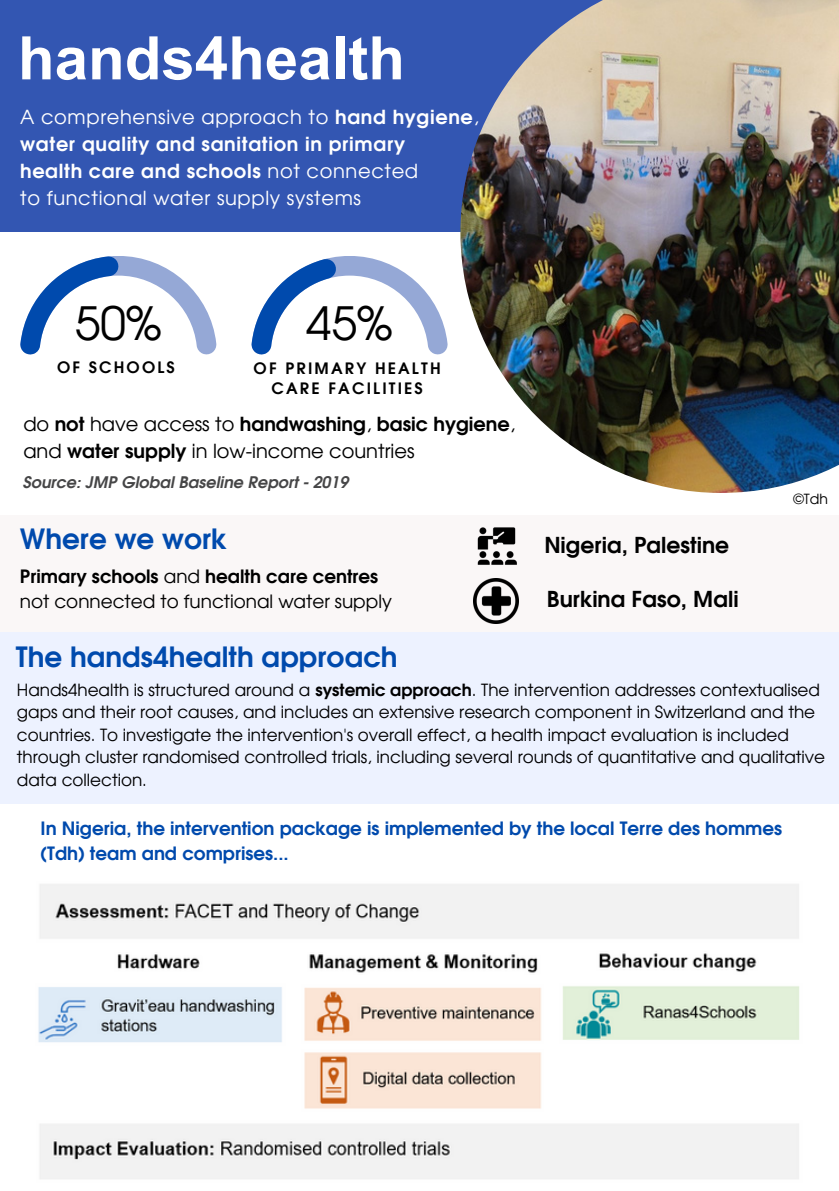
<style>
.page{position:relative;width:839px;height:1191px;background:#fff}
.page>*{position:absolute;margin:0;border:0;box-sizing:border-box;transform-origin:0 0}
.t1{font:700 60px "Arial MT Pro";color:#fff}
.t2{font:46px "Evolventa";color:#000}
.t3{font:700 28px "Evolventa";color:#004aad}
.t4{font:700 22px "Evolventa";color:#000}
.t5{font:700 19.4px/27px "Evolventa";letter-spacing:.035em;color:#fff}
.t6{font:19.4px/27px "Evolventa";color:#000}
.t7{font:19.4px "Evolventa";letter-spacing:.035em;color:#fff}
.t8{font:700 18.4px/25.6px "Evolventa";color:#004aad}
.t9{font:18.4px/25.6px "Evolventa";color:#000}
.t10{font:16.8px/22.4px "Evolventa";color:#000}
.t11{font:italic 700 16px "Evolventa";color:#464647}
.t12{font:700 15.8px/19.8px "Evolventa";letter-spacing:.135em;color:#000;text-align:center}
.t13{font:14px "Evolventa";color:#000}
.s1{font-weight:400}
.s2{font-weight:700}
</style>
<div class="page">
<div style="left:0;top:0;width:838px;height:232px;background:#3356b2"></div>
<img style="left:460px;top:0;width:378px;height:493px">
<div style="left:0;top:515px;width:838px;height:117px;background:#faf7f7"></div>
<svg style="left:20px;top:256px;width:196px;height:98px"></svg>
<svg style="left:251px;top:256px;width:196px;height:98px"></svg>
<img style="left:473px;top:578px;width:45px;height:45px">
<img style="left:477px;top:527px;width:40px;height:38px">
<img style="left:38px;top:884px;width:761px;height:295px">
<div style="left:0;top:632px;width:838px;height:172px;background:#edf2ff"></div>
<h6 class="t1" style="left:18px;top:36px;width:388px">hands4health</h6>
<h5 class="t5" style="left:20px;top:105px;width:460px"><span class="s1">A comprehensive approach to</span> hand hygiene<span class="s1">, </span>water quality and sanitation in primary<br>health care and schools <span class="s1">not connected</span></h5>
<p class="t7" style="left:20px;top:189px;width:342px">to functional water supply systems</p>
<h2 class="t2" style="left:75px;top:304px;width:88px">50%</h2>
<h2 class="t2" style="left:306px;top:304px;width:88px">45%</h2>
<p class="t12" style="left:57px;top:358px;width:119px">OF SCHOOLS</p>
<h2 class="t12" style="left:254px;top:359px;width:188px">OF PRIMARY HEALTH<br>CARE FACILITIES</h2>
<h5 class="t6" style="left:23px;top:412px;width:493px">do <span class="s2">not</span> have access to <span class="s2">handwashing</span>, <span class="s2">basic hygiene</span>, and <span class="s2">water supply</span> in low-income countries</h5>
<p class="t11" style="left:22px;top:475px;width:327px">Source: JMP Global Baseline Report - 2019</p>
<h3 class="t3" style="left:20px;top:526px;width:208px">Where we work</h3>
<h3 class="t4" style="left:544px;top:535px;width:186px">Nigeria, Palestine</h3>
<h2 class="t9" style="left:20px;top:565px;width:373px"><span class="s2">Primary schools</span> and <span class="s2">health care centres </span>not connected to functional water supply</h2>
<p class="t4" style="left:546px;top:590px;width:193px">Burkina Faso, Mali</p>
<h3 class="t3" style="left:16px;top:645px;width:383px">The hands4health approach</h3>
<h4 class="t13" style="left:793px;top:493px;width:36px">©Tdh</h4>
<p class="t10" style="left:17px;top:680px;width:809px">Hands4health is structured around a <span class="s2">systemic approach</span>. The intervention addresses contextualised gaps and their root causes, and includes an extensive research component in Switzerland and the countries. To investigate the intervention's overall effect, a health impact evaluation is included through cluster randomised controlled trials, including several rounds of quantitative and qualitative data collection.</p>
<p class="t8" style="left:41px;top:817px;width:743px">In Nigeria, the intervention package is implemented by the local Terre des hommes (Tdh) team and comprises...</p>
</div>
